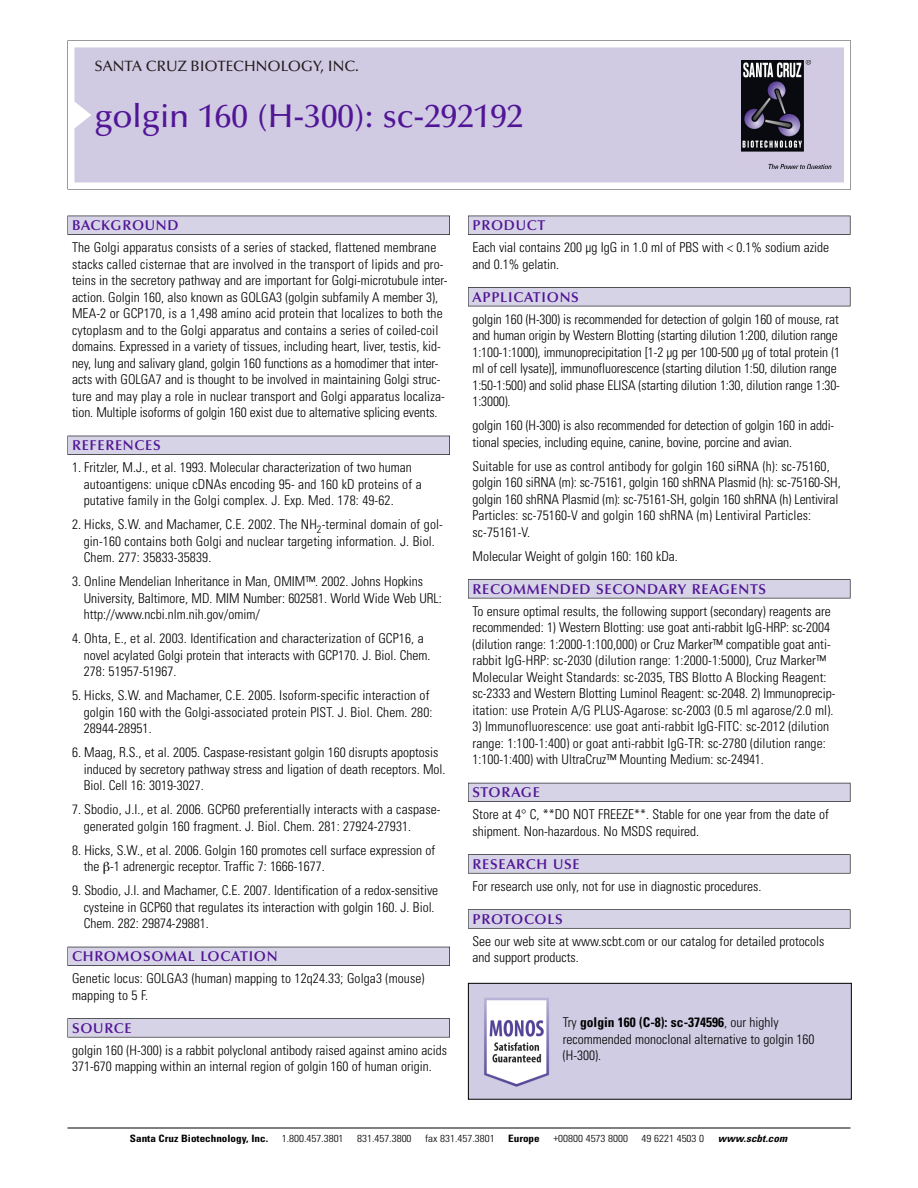
<style>
.page{position:relative;width:918px;height:1188px;background:#fff}
.page>*{position:absolute;margin:0;border:0;box-sizing:border-box;transform-origin:0 0}
.t1{font:500 33px "Optima";color:#511695}
.t2{font:500 15px "Optima";color:#231f20}
.t3{font:600 14.25px "Optima";letter-spacing:.05em;color:#511695}
.t4{font:300 condensed 13.5px/16.5px "Univers";color:#000}
.t5{font:300 condensed 10.2px "Univers";color:#000;scale:1.1 1}
.t6{font:700 condensed 10.2px "Univers";color:#000;scale:1.1 1}
.t7{font:italic 700 condensed 10.2px "Univers";letter-spacing:.005em;color:#000;scale:1.1 1}
.s1{font-weight:700}
</style>
<div class="page">
<svg style="left:68px;top:40px;width:783px;height:149px"></svg>
<div style="left:74px;top:47px;width:770px;height:135px;background:#d1cae3"></div>
<img style="left:741px;top:60px;width:90px;height:108px">
<div style="left:68px;top:216px;width:382px;height:19px;background:#525155"></div>
<div style="left:68px;top:216px;width:381px;height:18px;background:#d7d3e7"></div>
<div style="left:68px;top:436px;width:382px;height:19px;background:#515055"></div>
<div style="left:68px;top:436px;width:381px;height:18px;background:#d7d3e7"></div>
<div style="left:68px;top:947px;width:382px;height:19px;background:#525158"></div>
<div style="left:68px;top:947px;width:381px;height:18px;background:#d7d3e7"></div>
<div style="left:68px;top:1018px;width:382px;height:19px;background:#575759"></div>
<div style="left:68px;top:1019px;width:381px;height:18px;background:#d7d3e7"></div>
<div style="left:468px;top:216px;width:382px;height:19px;background:#525155"></div>
<div style="left:468px;top:216px;width:382px;height:18px;background:#d7d3e7"></div>
<div style="left:468px;top:287px;width:382px;height:19px;background:#525155"></div>
<div style="left:468px;top:288px;width:382px;height:18px;background:#d7d3e7"></div>
<div style="left:468px;top:579px;width:382px;height:19px;background:#545357"></div>
<div style="left:468px;top:580px;width:382px;height:18px;background:#d7d3e7"></div>
<div style="left:468px;top:783px;width:382px;height:19px;background:#54535a"></div>
<div style="left:468px;top:783px;width:382px;height:18px;background:#d7d3e7"></div>
<svg style="left:468px;top:854px;width:382px;height:20px"></svg>
<div style="left:468px;top:855px;width:382px;height:18px;background:#d7d3e7"></div>
<div style="left:468px;top:909px;width:382px;height:20px;background:#666667"></div>
<div style="left:468px;top:910px;width:382px;height:18px;background:#d7d3e7"></div>
<hr style="left:68px;top:1128px;width:782px;height:1px;background:#000">
<img style="left:470px;top:985px;width:380px;height:113px">
<div style="left:468px;top:983px;width:384px;height:117px;border:1px solid #000"></div>
<p class="t2" style="left:94px;top:61px;width:266px">SANTA CRUZ BIOTECHNOLOGY, INC.</p>
<h1 class="t1" style="left:94px;top:103px;width:430px">golgin 160 (H-300): sc-292192</h1>
<p class="t3" style="left:72px;top:219px;width:108px">BACKGROUND</p>
<p class="t4" style="left:72px;top:240px;width:377px">The Golgi apparatus consists of a series of stacked, flattened membrane stacks called cisternae that are involved in the transport of lipids and pro&shy;teins in the secretory pathway and are important for Golgi-microtubule inter&shy;action. Golgin 160, also known as GOLGA3 (golgin subfamily A member 3), MEA-2 or GCP170, is a 1,498 amino acid protein that localizes to both the cytoplasm and to the Golgi apparatus and contains a series of coiled-coil domains. Expressed in a variety of tissues, including heart, liver, testis, kid&shy;ney, lung and salivary gland, golgin 160 functions as a homodimer that inter&shy;acts with GOLGA7 and is thought to be involved in maintaining Golgi struc&shy;ture and may play a role in nuclear transport and Golgi apparatus localiza&shy;tion. Multiple isoforms of golgin 160 exist due to alternative splicing events.</p>
<p class="t3" style="left:72px;top:440px;width:90px">REFERENCES</p>
<p class="t4" style="left:84px;top:460px;width:339px;text-indent:-12px">1. Fritzler, M.J., et al. 1993. Molecular characterization of two human autoantigens: unique cDNAs encoding 95- and 160 kD proteins of a putative family in the Golgi complex. J. Exp. Med. 178: 49-62.</p>
<p class="t4" style="left:84px;top:517px;width:361px;text-indent:-12px">2. Hicks, S.W. and Machamer, C.E. 2002. The NH<sub>2</sub>-terminal domain of gol&shy;gin-160 contains both Golgi and nuclear targeting information. J. Biol.<br>Chem. 277: 35833-35839.</p>
<p class="t4" style="left:84px;top:574px;width:360px;text-indent:-12px">3. Online Mendelian Inheritance in Man, OMIM™. 2002. Johns Hopkins<br>University, Baltimore, MD. MIM Number: 602581. World Wide Web URL: http://www.ncbi.nlm.nih.gov/omim/</p>
<p class="t4" style="left:84px;top:631px;width:348px;text-indent:-12px">4. Ohta, E., et al. 2003. Identification and characterization of GCP16, a novel acylated Golgi protein that interacts with GCP170. J. Biol. Chem.<br>278: 51957-51967.</p>
<p class="t4" style="left:84px;top:688px;width:350px;text-indent:-12px">5. Hicks, S.W. and Machamer, C.E. 2005. Isoform-specific interaction of golgin 160 with the Golgi-associated protein PIST. J. Biol. Chem. 280:<br>28944-28951.</p>
<p class="t4" style="left:84px;top:745px;width:363px;text-indent:-12px">6. Maag, R.S., et al. 2005. Caspase-resistant golgin 160 disrupts apoptosis induced by secretory pathway stress and ligation of death receptors. Mol.<br>Biol. Cell 16: 3019-3027.</p>
<p class="t4" style="left:84px;top:802px;width:358px;text-indent:-12px">7. Sbodio, J.I., et al. 2006. GCP60 preferentially interacts with a caspase&shy;generated golgin 160 fragment. J. Biol. Chem. 281: 27924-27931.</p>
<p class="t4" style="left:84px;top:843px;width:353px;text-indent:-12px">8. Hicks, S.W., et al. 2006. Golgin 160 promotes cell surface expression of the -1 adrenergic receptor. Traffic 7: 1666-1677.</p>
<p class="t4" style="left:84px;top:883px;width:356px;text-indent:-12px">9. Sbodio, J.I. and Machamer, C.E. 2007. Identification of a redox-sensitive cysteine in GCP60 that regulates its interaction with golgin 160. J. Biol.<br>Chem. 282: 29874-29881.</p>
<p class="t3" style="left:72px;top:951px;width:207px">CHROMOSOMAL LOCATION</p>
<p class="t4" style="left:72px;top:971px;width:354px">Genetic locus: GOLGA3 (human) mapping to 12q24.33; Golga3 (mouse) mapping to 5 F.</p>
<p class="t3" style="left:72px;top:1022px;width:61px">SOURCE</p>
<p class="t4" style="left:72px;top:1043px;width:376px">golgin 160 (H-300) is a rabbit polyclonal antibody raised against amino acids<br>371-670 mapping within an internal region of golgin 160 of human origin.</p>
<p class="t3" style="left:473px;top:219px;width:74px">PRODUCT</p>
<p class="t4" style="left:473px;top:240px;width:358px">Each vial contains 200 µg IgG in 1.0 ml of PBS with &lt; 0.1% sodium azide and 0.1% gelatin.</p>
<p class="t3" style="left:473px;top:291px;width:108px">APPLICATIONS</p>
<p class="t4" style="left:473px;top:312px;width:369px">golgin 160 (H-300) is recommended for detection of golgin 160 of mouse, rat and human origin by Western Blotting (starting dilution 1:200, dilution range 1:100-1:1000), immunoprecipitation [1-2 µg per 100-500 µg of total protein (1 ml of cell lysate)], immunofluorescence (starting dilution 1:50, dilution range 1:50-1:500) and solid phase ELISA (starting dilution 1:30, dilution range 1:30- 1:3000).</p>
<p class="t4" style="left:473px;top:418px;width:363px">golgin 160 (H-300) is also recommended for detection of golgin 160 in addi&shy;tional species, including equine, canine, bovine, porcine and avian.</p>
<p class="t4" style="left:473px;top:459px;width:370px">Suitable for use as control antibody for golgin 160 siRNA (h): sc-75160, golgin 160 siRNA (m): sc-75161, golgin 160 shRNA Plasmid (h): sc-75160-SH, golgin 160 shRNA Plasmid (m): sc-75161-SH, golgin 160 shRNA (h) Lentiviral Particles: sc-75160-V and golgin 160 shRNA (m) Lentiviral Particles: sc-75161-V.</p>
<p class="t4" style="left:473px;top:549px;width:207px">Molecular Weight of golgin 160: 160 kDa.</p>
<p class="t3" style="left:473px;top:583px;width:295px">RECOMMENDED SECONDARY REAGENTS</p>
<p class="t4" style="left:473px;top:604px;width:364px">To ensure optimal results, the following support (secondary) reagents are recommended: 1) Western Blotting: use goat anti-rabbit IgG-HRP: sc-2004 (dilution range: 1:2000-1:100,000) or Cruz Marker™ compatible goat anti&shy;rabbit IgG-HRP: sc-2030 (dilution range: 1:2000-1:5000), Cruz Marker™ Molecular Weight Standards: sc-2035, TBS Blotto A Blocking Reagent: sc-2333 and Western Blotting Luminol Reagent: sc-2048. 2) Immunoprecip&shy;itation: use Protein A/G PLUS-Agarose: sc-2003 (0.5 ml agarose/2.0 ml).</p>
<p class="t4" style="left:473px;top:719px;width:358px">3) Immunofluorescence: use goat anti-rabbit IgG-FITC: sc-2012 (dilution range: 1:100-1:400) or goat anti-rabbit IgG-TR: sc-2780 (dilution range:<br>1:100-1:400) with UltraCruz™ Mounting Medium: sc-24941.</p>
<p class="t3" style="left:473px;top:787px;width:69px">STORAGE</p>
<p class="t4" style="left:473px;top:807px;width:358px">Store at 4° C, **DO NOT FREEZE**. Stable for one year from the date of shipment. Non-hazardous. No MSDS required.</p>
<p class="t3" style="left:473px;top:858px;width:109px">RESEARCH USE</p>
<p class="t4" style="left:473px;top:879px;width:290px">For research use only, not for use in diagnostic procedures.</p>
<p class="t3" style="left:473px;top:913px;width:92px">PROTOCOLS</p>
<p class="t4" style="left:473px;top:934px;width:353px">See our web site at www.scbt.com or our catalog for detailed protocols and support products.</p>
<p class="t4" style="left:563px;top:1016px;width:253px">Try <span class="s1">golgin 160 (C-8): sc-374596</span>, our highly recommended monoclonal alternative to golgin 160 (H-300).</p>
<p class="t6" style="left:130px;top:1135px;width:127px">Santa Cruz Biotechnology, Inc.</p>
<p class="t5" style="left:282px;top:1135px;width:58px">1.800.457.3801</p>
<p class="t5" style="left:357px;top:1135px;width:51px">831.457.3800</p>
<p class="t5" style="left:425px;top:1135px;width:65px">fax 831.457.3801</p>
<p class="t6" style="left:508px;top:1135px;width:30px">Europe</p>
<p class="t5" style="left:553px;top:1135px;width:69px">+00800 4573 8000</p>
<p class="t5" style="left:642px;top:1135px;width:58px">49 6221 4503 0</p>
<p class="t7" style="left:718px;top:1135px;width:64px">www.scbt.com</p>
</div>
